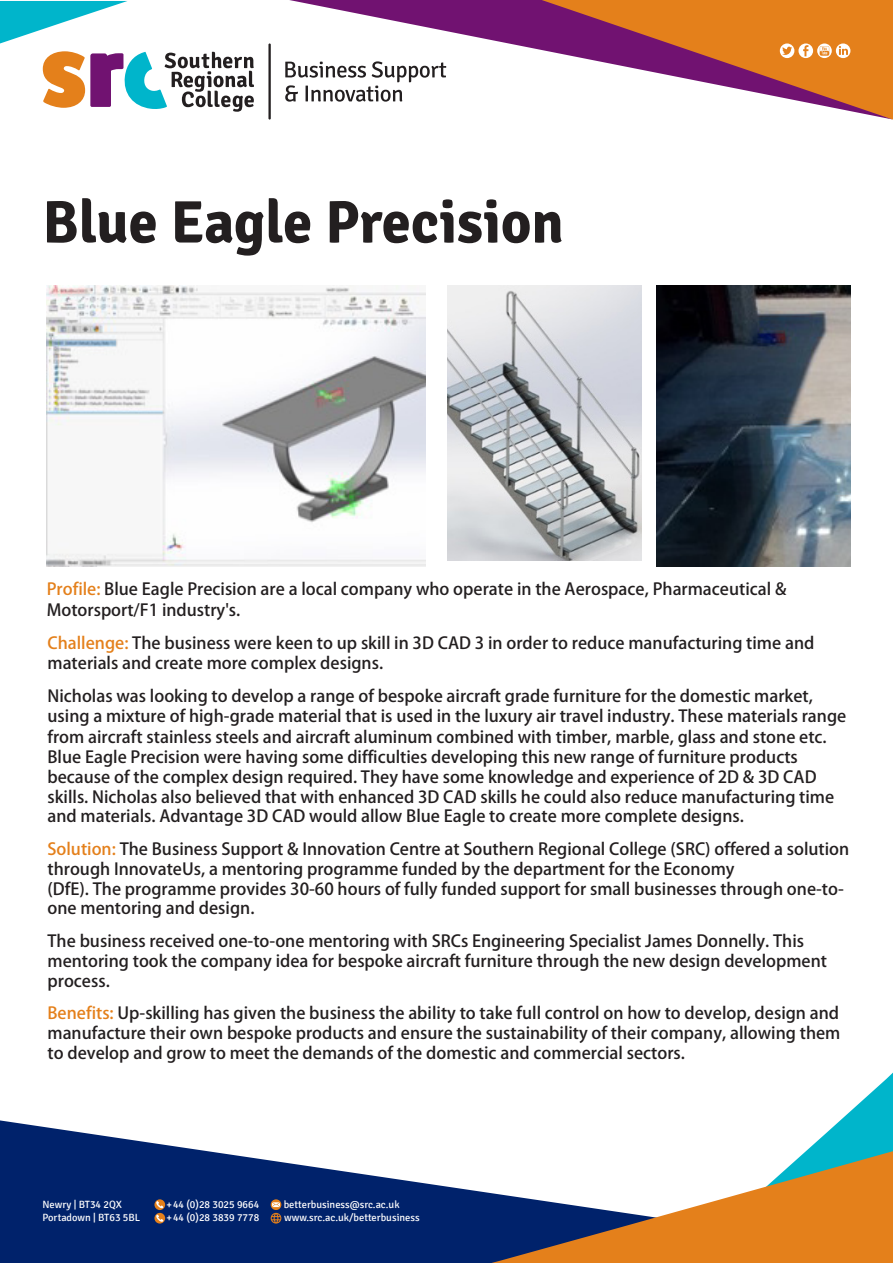
<style>
.page{position:relative;width:893px;height:1263px;background:#fff}
.page>*{position:absolute;margin:0;border:0;box-sizing:border-box;transform-origin:0 0}
.t1{font:700 60px "Signika";color:#231f20}
.t2{font:700 16.5px/19.8px "Adobe Fan Heiti Std";color:#231f20}
.t3{font:10.5px "Signika";color:#fff}
.s1{color:#e4801b}
</style>
<div class="page">
<svg style="left:841px;top:1072px;width:52px;height:48px"></svg>
<svg style="left:0;top:1120px;width:893px;height:143px;fill:#00226b"></svg>
<svg style="left:289px;top:0;width:604px;height:120px"></svg>
<svg style="left:271px;top:1199px;width:10px;height:11px"></svg>
<svg style="left:272px;top:1202px;width:8px;height:5px"></svg>
<svg style="left:271px;top:1213px;width:10px;height:11px"></svg>
<svg style="left:154px;top:1199px;width:11px;height:11px"></svg>
<svg style="left:156px;top:1201px;width:7px;height:7px"></svg>
<svg style="left:154px;top:1213px;width:11px;height:10px"></svg>
<svg style="left:156px;top:1214px;width:7px;height:8px"></svg>
<div style="left:780px;top:43px;width:14px;height:15px;background:#fff;border-radius:50%"></div>
<svg style="left:782px;top:47px;width:10px;height:8px"></svg>
<svg style="left:798px;top:43px;width:15px;height:15px"></svg>
<svg style="left:803px;top:45px;width:5px;height:11px"></svg>
<svg style="left:817px;top:43px;width:15px;height:15px"></svg>
<svg style="left:820px;top:46px;width:9px;height:10px"></svg>
<div style="left:836px;top:43px;width:14px;height:15px;background:#fff;border-radius:50%"></div>
<svg style="left:839px;top:46px;width:9px;height:9px"></svg>
<svg style="left:488px;top:1151px;width:405px;height:112px"></svg>
<svg style="left:285px;top:61px;width:161px;height:41px"></svg>
<hr style="left:268px;top:43px;width:3px;height:77px;background:#231f20">
<svg style="left:43px;top:51px;width:211px;height:61px"></svg>
<img style="left:46px;top:286px;width:379px;height:280px">
<svg style="left:0;top:1px;width:127px;height:42px"></svg>
<img style="left:447px;top:286px;width:194px;height:274px">
<img style="left:656px;top:286px;width:194px;height:280px">
<p class="t1" style="left:43px;top:186px;width:523px">Blue Eagle Precision</p>
<p class="t2" style="left:47px;top:579px;width:741px;line-height:21px"><span class="s1">Profile:</span> Blue Eagle Precision are a local company who operate in the Aerospace, Pharmaceutical &amp;<br>Motorsport/F1 industry's.</p>
<p class="t2" style="left:48px;top:634px;width:768px"><span class="s1">Challenge:</span> The business were keen to up skill in 3D CAD 3 in order to reduce manufacturing time and materials and create more complex designs.</p>
<p class="t2" style="left:48px;top:686px;width:800px">Nicholas was looking to develop a range of bespoke aircraft grade furniture for the domestic market, using a mixture of high-grade material that is used in the luxury air travel industry. These materials range from aircraft stainless steels and aircraft aluminum combined with timber, marble, glass and stone etc.<br>Blue Eagle Precision were having some difficulties developing this new range of furniture products because of the complex design required. They have some knowledge and experience of 2D &amp; 3D CAD skills. Nicholas also believed that with enhanced 3D CAD skills he could also reduce manufacturing time and materials. Advantage 3D CAD would allow Blue Eagle to create more complete designs.</p>
<p class="t2" style="left:48px;top:839px;width:803px"><span class="s1">Solution:</span> The Business Support &amp; Innovation Centre at Southern Regional College (SRC) offered a solution through InnovateUs, a mentoring programme funded by the department for the Economy<br>(DfE). The programme provides 30-60 hours of fully funded support for small businesses through one-to&shy;one mentoring and design.</p>
<p class="t2" style="left:48px;top:931px;width:781px">The business received one-to-one mentoring with SRCs Engineering Specialist James Donnelly. This mentoring took the company idea for bespoke aircraft furniture through the new design development process.</p>
<p class="t2" style="left:48px;top:1003px;width:794px;text-align:justify"><span class="s1">Benefits:</span> Up-skilling has given the business the ability to take full control on how to develop, design and manufacture their own bespoke products and ensure the sustainability of their company, allowing them to develop and grow to meet the demands of the domestic and commercial sectors.</p>
<p class="t3" style="left:43px;top:1198px;width:81px">Newry | BT34 2QX</p>
<p class="t3" style="left:43px;top:1212px;width:99px">Portadown | BT63 5BL</p>
<p class="t3" style="left:167px;top:1198px;width:94px">+44 (0)28 3025 9664</p>
<p class="t3" style="left:167px;top:1212px;width:94px">+44 (0)28 3839 7778</p>
<p class="t3" style="left:284px;top:1198px;width:117px">betterbusiness@src.ac.uk</p>
<p class="t3" style="left:284px;top:1212px;width:137px">www.src.ac.uk/betterbusiness</p>
</div>
